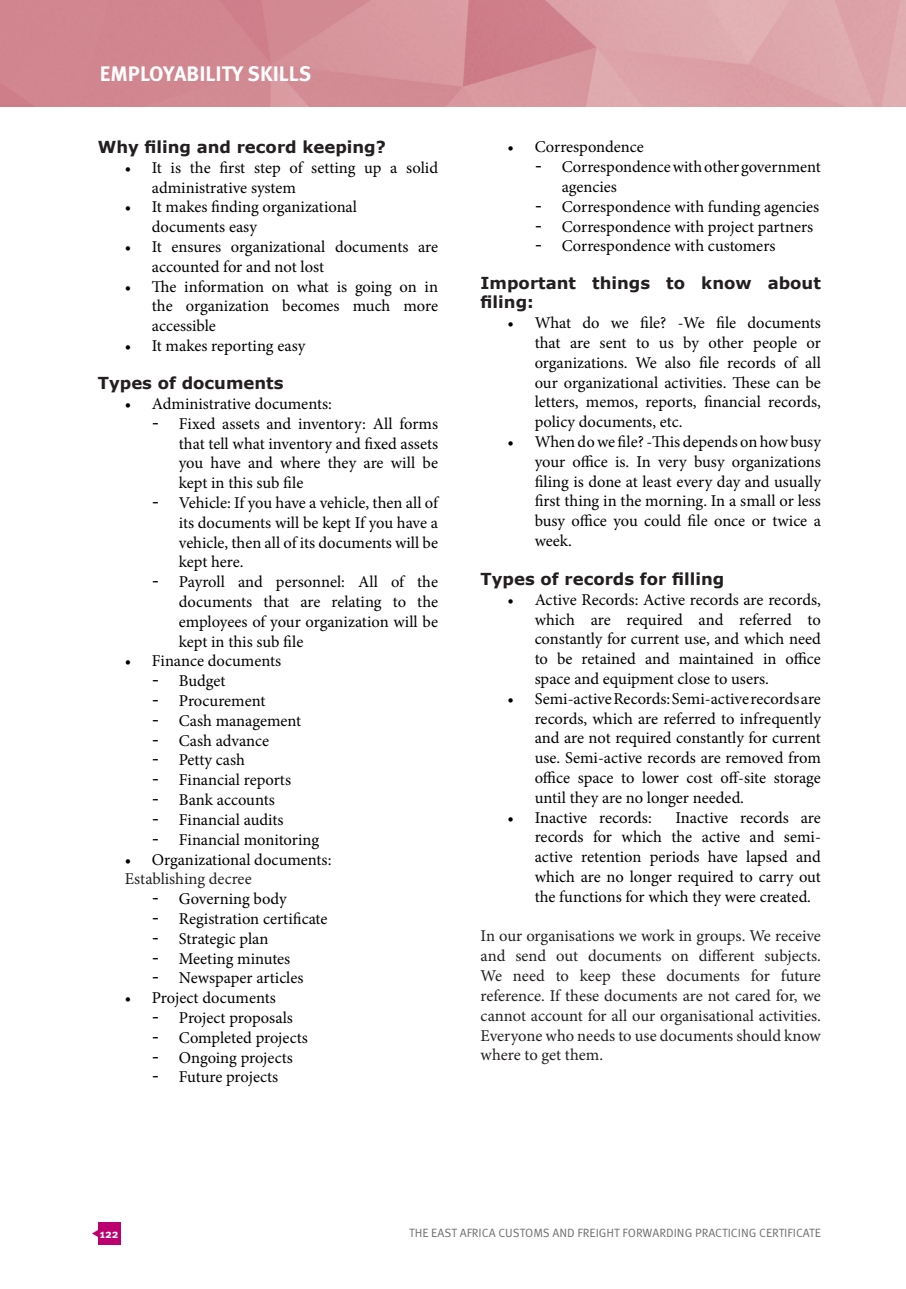
<style>
.page{position:relative;width:906px;height:1289px;background:#fff}
.page>*{position:absolute;margin:0;border:0;box-sizing:border-box;transform-origin:0 0}
.t1{font:700 21px "Meta Pro";color:#fff}
.t2{font:16.5px/19.8px "Minion Pro";color:#000;text-align:justify}
.t3{font:16.5px/19.8px "Minion Pro";color:#231f20;text-align:justify}
.t4{font:700 16.5px/18.9px "Verdana";color:#231f20}
.t5{font:12px "Meta Pro";color:#6c6d70}
.t6{font:700 12px "Meta Pro";color:#fff}
.s1{font-family:"Verdana"}
</style>
<div class="page">
<div style="left:98px;top:1221px;width:23px;height:23px;background:#bd0070"></div>
<svg style="left:92px;top:1230px;width:6px;height:7px"></svg>
<p class="t1" style="left:100px;top:60px;width:213px">EMPLOYABILITY SKILLS</p>
<p class="t4" style="left:98px;top:137px;width:290px">Why filing and record keeping?</p>
<p class="t2" style="left:152px;top:158px;width:288px;text-indent:-27px">• It is the first step of setting up a solid administrative system</p>
<p class="t2" style="left:152px;top:197px;width:207px;text-indent:-27px">• It makes finding organizational documents easy</p>
<p class="t2" style="left:152px;top:237px;width:288px;text-indent:-27px">• It ensures organizational documents are accounted for and not lost</p>
<p class="t2" style="left:152px;top:276px;width:288px;text-indent:-27px">• The information on what is going on in the organization becomes much more accessible</p>
<p class="t2" style="left:125px;top:336px;width:182px">• It makes reporting easy</p>
<p class="t4" style="left:98px;top:373px;width:187px">Types of documents</p>
<p class="t2" style="left:125px;top:394px;width:208px">• Administrative documents:</p>
<p class="t2" style="left:179px;top:413px;width:261px;text-indent:-27px"><span class="s1">-</span> Fixed assets and inventory: All forms that tell what inventory and fixed assets you have and where they are will be kept in this sub file</p>
<p class="t2" style="left:179px;top:493px;width:261px;text-indent:-27px"><span class="s1">-</span> Vehicle: If you have a vehicle, then all of its documents will be kept If you have a vehicle, then all of its documents will be kept here.</p>
<p class="t2" style="left:179px;top:572px;width:261px;text-indent:-27px"><span class="s1">-</span> Payroll and personnel: All of the documents that are relating to the employees of your organization will be kept in this sub file</p>
<p class="t2" style="left:125px;top:651px;width:158px">• Finance documents</p>
<p class="t2" style="left:152px;top:671px;width:75px"><span class="s1">-</span> Budget</p>
<p class="t2" style="left:152px;top:691px;width:115px"><span class="s1">-</span> Procurement</p>
<p class="t2" style="left:152px;top:710px;width:151px"><span class="s1">-</span> Cash management</p>
<p class="t2" style="left:152px;top:730px;width:119px"><span class="s1">-</span> Cash advance</p>
<p class="t2" style="left:152px;top:750px;width:95px"><span class="s1">-</span> Petty cash</p>
<p class="t2" style="left:152px;top:770px;width:141px"><span class="s1">-</span> Financial reports</p>
<p class="t2" style="left:152px;top:790px;width:124px"><span class="s1">-</span> Bank accounts</p>
<p class="t2" style="left:152px;top:809px;width:133px"><span class="s1">-</span> Financial audits</p>
<p class="t2" style="left:152px;top:829px;width:169px"><span class="s1">-</span> Financial monitoring</p>
<p class="t2" style="left:125px;top:849px;width:208px">• Organizational documents:</p>
<p class="t3" style="left:125px;top:869px;width:128px">Establishing decree</p>
<p class="t2" style="left:152px;top:889px;width:136px"><span class="s1">-</span> Governing body</p>
<p class="t2" style="left:152px;top:908px;width:177px"><span class="s1">-</span> Registration certificate</p>
<p class="t2" style="left:152px;top:928px;width:118px"><span class="s1">-</span> Strategic plan</p>
<p class="t2" style="left:152px;top:948px;width:140px"><span class="s1">-</span> Meeting minutes</p>
<p class="t2" style="left:152px;top:968px;width:153px"><span class="s1">-</span> Newspaper articles</p>
<p class="t2" style="left:125px;top:988px;width:152px">• Project documents</p>
<p class="t2" style="left:152px;top:1007px;width:143px"><span class="s1">-</span> Project proposals</p>
<p class="t2" style="left:152px;top:1027px;width:158px"><span class="s1">-</span> Completed projects</p>
<p class="t2" style="left:152px;top:1047px;width:142px"><span class="s1">-</span> Ongoing projects</p>
<p class="t2" style="left:152px;top:1067px;width:128px"><span class="s1">-</span> Future projects</p>
<p class="t2" style="left:507px;top:137px;width:138px">• Correspondence</p>
<p class="t2" style="left:561px;top:157px;width:261px;text-indent:-27px"><span class="s1">-</span> Correspondence with other government agencies</p>
<p class="t2" style="left:534px;top:197px;width:286px"><span class="s1">-</span> Correspondence with funding agencies</p>
<p class="t2" style="left:534px;top:216px;width:280px"><span class="s1">-</span> Correspondence with project partners</p>
<p class="t2" style="left:534px;top:236px;width:242px"><span class="s1">-</span> Correspondence with customers</p>
<p class="t4" style="left:480px;top:273px;width:342px">Important things to know about filing:</p>
<p class="t2" style="left:534px;top:313px;width:288px;text-indent:-27px">• What do we file? -We file documents that are sent to us by other people or organizations. We also file records of all our organizational activities. These can be letters, memos, reports, financial records, policy documents, etc.</p>
<p class="t2" style="left:534px;top:432px;width:288px;text-indent:-27px">• When do we file? -This depends on how busy your office is. In very busy organizations filing is done at least every day and usually first thing in the morning. In a small or less busy office you could file once or twice a week.</p>
<p class="t4" style="left:480px;top:569px;width:245px">Types of records for filling</p>
<p class="t2" style="left:534px;top:589px;width:288px;text-indent:-27px">• Active Records: Active records are records, which are required and referred to constantly for current use, and which need to be retained and maintained in office space and equipment close to users.</p>
<p class="t2" style="left:534px;top:688px;width:288px;text-indent:-27px">• Semi-active Records: Semi-active records are records, which are referred to infrequently and are not required constantly for current use. Semi-active records are removed from office space to lower cost off-site storage until they are no longer needed.</p>
<p class="t2" style="left:507px;top:807px;width:146px">• Inactive records:</p>
<p class="t2" style="left:534px;top:807px;width:288px;text-indent:141px">Inactive records are records for which the active and semi&shy;active retention periods have lapsed and which are no longer required to carry out the functions for which they were created.</p>
<p class="t3" style="left:480px;top:926px;width:342px">In our organisations we work in groups. We receive and send out documents on different subjects.<br>We need to keep these documents for future reference. If these documents are not cared for, we cannot account for all our organisational activities.<br>Everyone who needs to use documents should know where to get them.</p>
<p class="t6" style="left:100px;top:1226px;width:20px">122</p>
<p class="t5" style="left:409px;top:1224px;width:413px">THE EAST AFRICA CUSTOMS AND FREIGHT FORWARDING PRACTICING CERTIFICATE</p>
</div>
